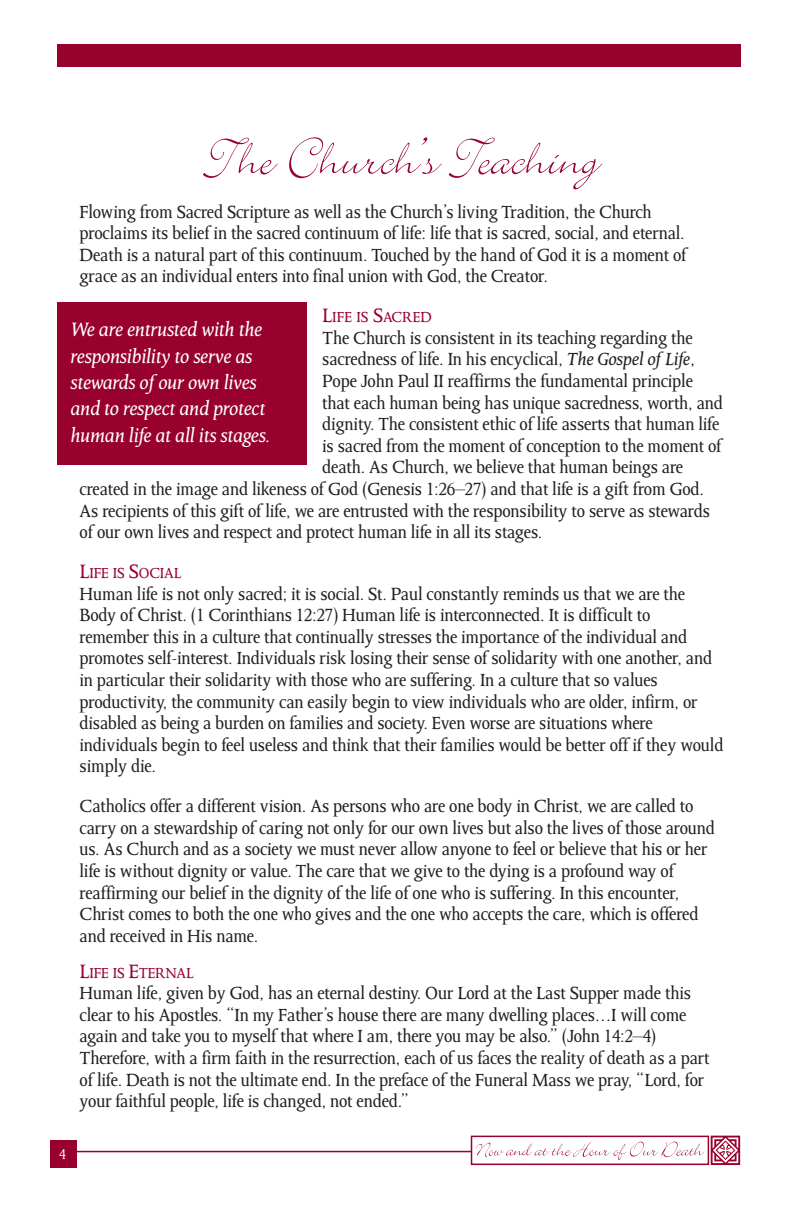
<style>
.page{position:relative;width:792px;height:1224px;background:#fff}
.page>*{position:absolute;margin:0;border:0;box-sizing:border-box;transform-origin:0 0}
.t1{font:58px "Bickley Script Let Plain";color:#98012d}
.t2{font:italic 22px/26.4px "Octavian";letter-spacing:-.015em;color:#fff}
.t3{font:20px/21.6px "Octavian";letter-spacing:-.01em;color:#231f20}
.t4{font:16.4px "Octavian";letter-spacing:-.01em;color:#98012d}
.t5{font:16px "Octavian";color:#fff}
.s1{font-size:22px}
.s2{font-style:italic}
</style>
<div class="page">
<hr style="left:73px;top:1151px;width:400px;height:1px;background:#98012d">
<div style="left:471px;top:1136px;width:238px;height:29px;border:2px solid #98012d"></div>
<svg style="left:476px;top:1142px;width:228px;height:18px"></svg>
<svg style="left:711px;top:1136px;width:29px;height:29px"></svg>
<div style="left:50px;top:1140px;width:26px;height:27px;background:#98012d"></div>
<div style="left:57px;top:45px;width:684px;height:22px;background:#98012d"></div>
<div style="left:57px;top:303px;width:249px;height:162px;background:#98012d"></div>
<h1 class="t1" style="left:205px;top:120px;width:395px">The Church’s Teaching</h1>
<p class="t3" style="left:80px;top:202px;width:609px">Flowing from Sacred Scripture as well as the Church’s living Tradition, the Church proclaims its belief in the sacred continuum of life: life that is sacred, social, and eternal.<br>Death is a natural part of this continuum. Touched by the hand of God it is a moment of grace as an individual enters into final union with God, the Creator.</p>
<p class="t4" style="left:322px;top:311px;width:111px"><span class="s1">L</span>IFE IS <span class="s1">S</span>ACRED</p>
<p class="t3" style="left:322px;top:328px;width:372px">The Church is consistent in its teaching regarding the</p>
<p class="t3" style="left:322px;top:350px;width:374px">sacredness of life. In his encyclical, <span class="s2">The Gospel of Life</span>,</p>
<p class="t3" style="left:322px;top:372px;width:372px">Pope John Paul II reaffirms the fundamental principle</p>
<p class="t3" style="left:322px;top:393px;width:402px">that each human being has unique sacredness, worth, and</p>
<p class="t3" style="left:322px;top:415px;width:399px">dignity. The consistent ethic of life asserts that human life</p>
<p class="t3" style="left:322px;top:436px;width:401px">is sacred from the moment of conception to the moment of</p>
<p class="t3" style="left:322px;top:458px;width:363px">death. As Church, we believe that human beings are</p>
<p class="t3" style="left:80px;top:480px;width:626px">created in the image and likeness of God (Genesis 1:26–27) and that life is a gift from God.</p>
<p class="t3" style="left:80px;top:501px;width:632px">As recipients of this gift of life, we are entrusted with the responsibility to serve as stewards</p>
<p class="t3" style="left:80px;top:523px;width:464px">of our own lives and respect and protect human life in all its stages.</p>
<p class="t4" style="left:80px;top:567px;width:103px"><span class="s1">L</span>IFE IS <span class="s1">S</span>OCIAL</p>
<p class="t3" style="left:80px;top:584px;width:645px">Human life is not only sacred; it is social. St. Paul constantly reminds us that we are the Body of Christ. (1 Corinthians 12:27) Human life is interconnected. It is difficult to remember this in a culture that continually stresses the importance of the individual and promotes self-interest. Individuals risk losing their sense of solidarity with one another, and in particular their solidarity with those who are suffering. In a culture that so values productivity, the community can easily begin to view individuals who are older, infirm, or disabled as being a burden on families and society. Even worse are situations where individuals begin to feel useless and think that their families would be better off if they would simply die.</p>
<p class="t3" style="left:80px;top:797px;width:637px">Catholics offer a different vision. As persons who are one body in Christ, we are called to carry on a stewardship of caring not only for our own lives but also the lives of those around us. As Church and as a society we must never allow anyone to feel or believe that his or her life is without dignity or value. The care that we give to the dying is a profound way of reaffirming our belief in the dignity of the life of one who is suffering. In this encounter, Christ comes to both the one who gives and the one who accepts the care, which is offered and received in His name.</p>
<p class="t4" style="left:80px;top:966px;width:115px"><span class="s1">L</span>IFE IS <span class="s1">E</span>TERNAL</p>
<p class="t3" style="left:80px;top:984px;width:632px">Human life, given by God, has an eternal destiny. Our Lord at the Last Supper made this clear to his Apostles. “In my Father’s house there are many dwelling places…I will come again and take you to myself that where I am, there you may be also.” (John 14:2–4)<br>Therefore, with a firm faith in the resurrection, each of us faces the reality of death as a part of life. Death is not the ultimate end. In the preface of the Funeral Mass we pray, “Lord, for your faithful people, life is changed, not ended.”</p>
<p class="t2" style="left:71px;top:318px;width:202px">We are entrusted with the responsibility to serve as stewards of our own lives and to respect and protect human life at all its stages.</p>
<p class="t5" style="left:59px;top:1148px;width:8px">4</p>
</div>
